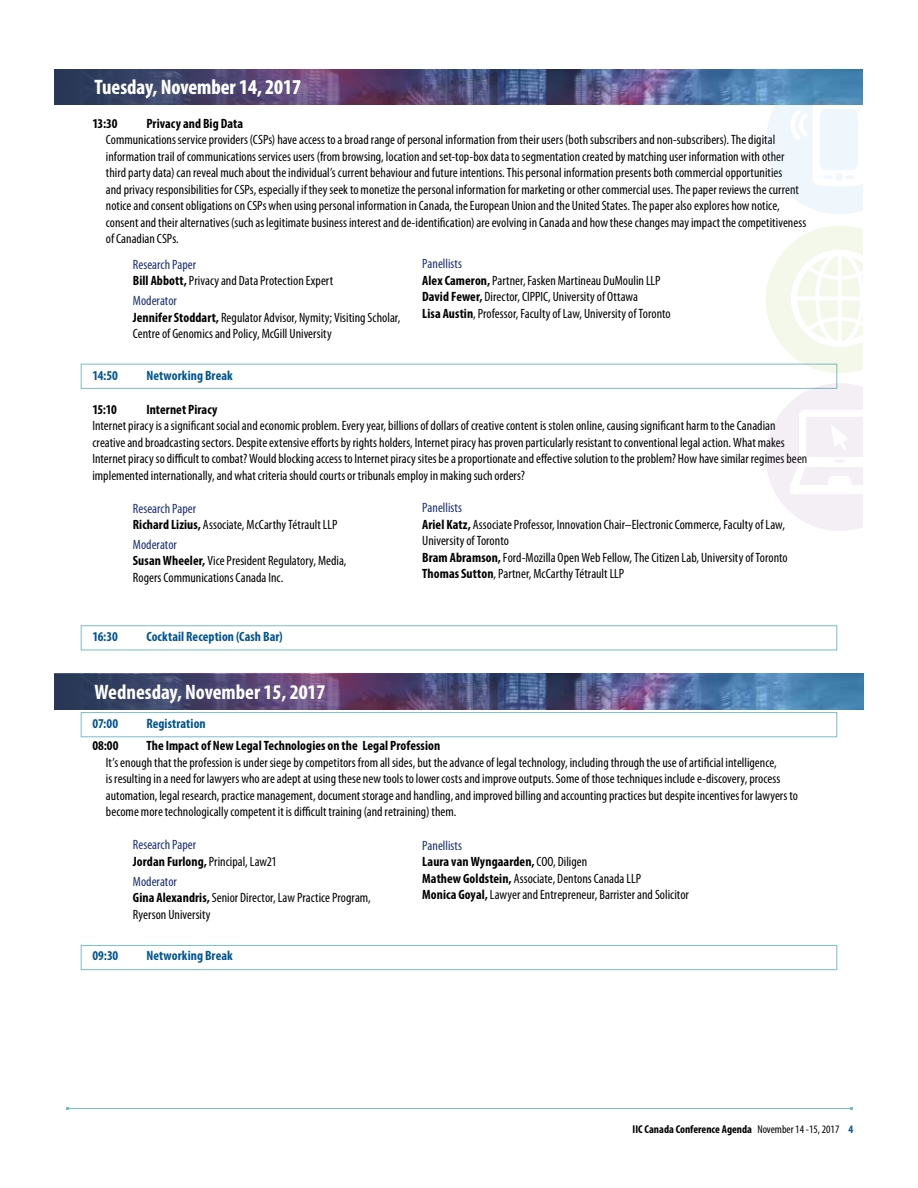
<style>
.page{position:relative;width:918px;height:1188px;background:#fff}
.page>*{position:absolute;margin:0;border:0;box-sizing:border-box;transform-origin:0 0}
.t1{font:700 condensed 21px "Myriad Pro";color:#fff}
.t2{font:condensed 13.5px/16.5px "Myriad Pro";color:#000}
.t3{font:700 condensed 13.5px "Myriad Pro";letter-spacing:.005em;color:#000}
.t4{font:700 condensed 13.5px "Myriad Pro";letter-spacing:.005em;color:#00558e}
.t5{font:700 condensed 11.4px "Myriad Pro";color:#000}
.s1{color:#1b2e71}
.s2{font-weight:700}
.s3{font-weight:400}
.s4{color:#00558e}
</style>
<div class="page">
<img style="left:613px;top:69px;width:153px;height:36px">
<svg style="left:54px;top:69px;width:559px;height:36px;background:#4c4872"></svg>
<hr style="left:67px;top:1108px;width:785px;height:1px;background:#78bec5">
<div style="left:81px;top:364px;width:756px;height:25px;border:1px solid #78bec5"></div>
<svg style="left:766px;top:383px;width:97px;height:148px"></svg>
<svg style="left:766px;top:226px;width:97px;height:147px"></svg>
<svg style="left:766px;top:68px;width:97px;height:146px"></svg>
<img style="left:613px;top:674px;width:251px;height:36px">
<svg style="left:54px;top:674px;width:559px;height:36px;background:#4c4872"></svg>
<div style="left:81px;top:945px;width:756px;height:25px;border:1px solid #78bec5"></div>
<div style="left:81px;top:712px;width:756px;height:25px;border:1px solid #78bec5"></div>
<h1 class="t1" style="left:94px;top:74px;width:208px">Tuesday, November 14, 2017</h1>
<p class="t3" style="left:92px;top:115px;width:27px">13:30</p>
<p class="t3" style="left:146px;top:115px;width:98px">Privacy and Big Data</p>
<p class="t2" style="left:106px;top:132px;width:702px">Communications service providers (CSPs) have access to a broad range of personal information from their users (both subscribers and non-subscribers). The digital information trail of communications services users (from browsing, location and set-top-box data to segmentation created by matching user information with other third party data) can reveal much about the individual’s current behaviour and future intentions. This personal information presents both commercial opportunities<br>and privacy responsibilities for CSPs, especially if they seek to monetize the personal information for marketing or other commercial uses. The paper reviews the current notice and consent obligations on CSPs when using personal information in Canada, the European Union and the United States. The paper also explores how notice, consent and their alternatives (such as legitimate business interest and de-identification) are evolving in Canada and how these changes may impact the competitiveness of Canadian CSPs.</p>
<p class="t2" style="left:133px;top:256px;width:202px"><span class="s1">Research Paper<br></span><span class="s2">Bill Abbott,</span> Privacy and Data Protection Expert</p>
<p class="t2" style="left:133px;top:293px;width:269px"><span class="s1">Moderator<br></span><span class="s2">Jennifer Stoddart,</span> Regulator Advisor, Nymity; Visiting Scholar,<br>Centre of Genomics and Policy, McGill University</p>
<p class="t4" style="left:92px;top:367px;width:27px">14:50</p>
<p class="t4" style="left:146px;top:367px;width:88px">Networking Break</p>
<p class="t3" style="left:92px;top:401px;width:26px">15:10</p>
<p class="t3" style="left:146px;top:401px;width:73px">Internet Piracy</p>
<p class="t2" style="left:92px;top:418px;width:716px">Internet piracy is a significant social and economic problem. Every year, billions of dollars of creative content is stolen online, causing significant harm to the Canadian creative and broadcasting sectors. Despite extensive efforts by rights holders, Internet piracy has proven particularly resistant to conventional legal action. What makes Internet piracy so difficult to combat? Would blocking access to Internet piracy sites be a proportionate and effective solution to the problem? How have similar regimes been implemented internationally, and what criteria should courts or tribunals employ in making such orders?</p>
<p class="t2" style="left:133px;top:500px;width:206px"><span class="s1">Research Paper<br></span><span class="s2">Richard Lizius,</span> Associate, McCarthy Tétrault LLP</p>
<p class="t2" style="left:133px;top:536px;width:215px"><span class="s1">Moderator<br></span><span class="s2">Susan Wheeler,</span> Vice President Regulatory, Media,<br>Rogers Communications Canada Inc.</p>
<p class="t2" style="left:422px;top:256px;width:250px"><span class="s1">Panellists<br></span><span class="s2">Alex Cameron,</span> Partner, Fasken Martineau DuMoulin LLP <span class="s2">David Fewer,</span> Director, CIPPIC, University of Ottawa<br><span class="s2">Lisa Austin</span>, Professor, Faculty of Law, University of Toronto</p>
<p class="t2" style="left:422px;top:500px;width:367px"><span class="s1">Panellists<br></span><span class="s2">Ariel Katz,</span> Associate Professor, Innovation Chair–Electronic Commerce, Faculty of Law, University of Toronto<br><span class="s2">Bram Abramson,</span> Ford-Mozilla Open Web Fellow, The Citizen Lab, University of Toronto <span class="s2">Thomas Sutton</span>, Partner, McCarthy Tétrault LLP</p>
<p class="t4" style="left:92px;top:628px;width:27px">16:30</p>
<p class="t4" style="left:146px;top:628px;width:138px">Cocktail Reception (Cash Bar)</p>
<h1 class="t1" style="left:94px;top:679px;width:233px">Wednesday, November 15, 2017</h1>
<p class="t4" style="left:92px;top:715px;width:27px">07:00</p>
<p class="t4" style="left:146px;top:715px;width:61px">Registration</p>
<p class="t3" style="left:92px;top:737px;width:28px">08:00</p>
<p class="t3" style="left:146px;top:737px;width:295px">The Impact of New Legal Technologies on the Legal Profession</p>
<p class="t2" style="left:106px;top:754px;width:694px">It’s enough that the profession is under siege by competitors from all sides, but the advance of legal technology, including through the use of artificial intelligence,<br>is resulting in a need for lawyers who are adept at using these new tools to lower costs and improve outputs. Some of those techniques include e-discovery, process automation, legal research, practice management, document storage and handling, and improved billing and accounting practices but despite incentives for lawyers to become more technologically competent it is difficult training (and retraining) them.</p>
<p class="t2" style="left:133px;top:837px;width:145px"><span class="s1">Research Paper<br></span><span class="s2">Jordan Furlong,</span> Principal, Law21</p>
<p class="t2" style="left:133px;top:873px;width:239px"><span class="s1">Moderator<br></span><span class="s2">Gina Alexandris,</span> Senior Director, Law Practice Program,<br>Ryerson University</p>
<p class="t4" style="left:92px;top:947px;width:27px">09:30</p>
<p class="t4" style="left:146px;top:947px;width:88px">Networking Break</p>
<p class="t2" style="left:422px;top:837px;width:268px"><span class="s1">Panellists<br></span><span class="s2">Laura van Wyngaarden,</span> COO, Diligen<br><span class="s2">Mathew Goldstein,</span> Associate, Dentons Canada LLP<br><span class="s2">Monica Goyal,</span> Lawyer and Entrepreneur, Barrister and Solicitor</p>
<p class="t5" style="left:633px;top:1122px;width:222px">IIC Canada Conference Agenda <span class="s3">November 14 -15, 2017</span> <span class="s4">4</span></p>
</div>
